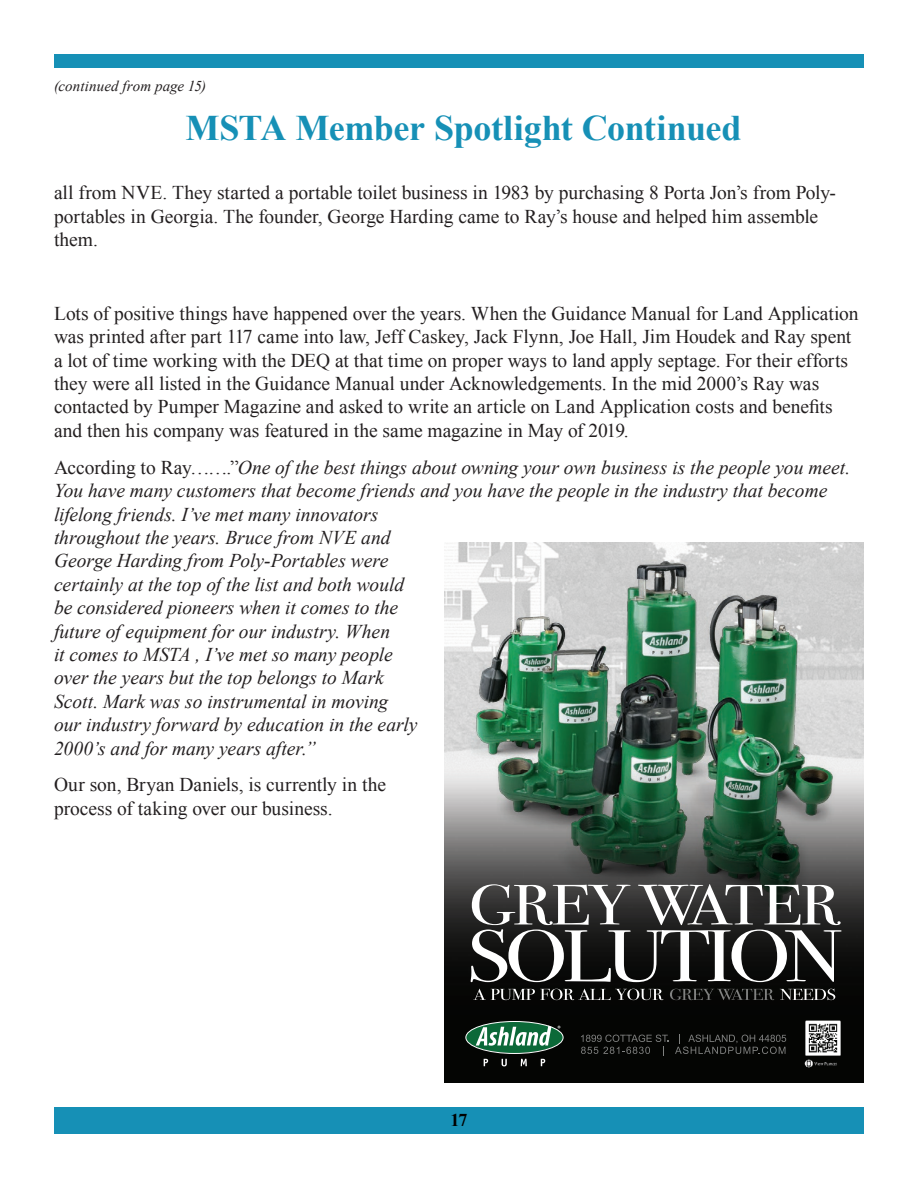
<style>
.page{position:relative;width:918px;height:1188px;background:#fff}
.page>*{position:absolute;margin:0;border:0;box-sizing:border-box;transform-origin:0 0}
.t1{font:700 36px "Times New Roman";letter-spacing:-.01em;color:#1690b6}
.Body_Text{font:19.5px/23.4px "Times New Roman";letter-spacing:-.005em;color:#231f20}
.Body_Text-2{font:italic 19.5px/23.4px "Times New Roman";color:#231f20}
.t2{font:700 18px "Times New Roman";color:#000}
.t3{font:italic 15px "Times New Roman";letter-spacing:.005em;color:#231f20}
.s1{font-style:normal}
</style>
<div class="page">
<div style="left:54px;top:1107px;width:810px;height:27px;background:#1690b6"></div>
<div style="left:54px;top:54px;width:810px;height:14px;background:#1690b6"></div>
<img style="left:444px;top:543px;width:420px;height:206px">
<img style="left:445px;top:548px;width:410px;height:201px">
<svg style="left:444px;top:749px;width:420px;height:333px"></svg>
<img style="left:804px;top:1019px;width:38px;height:49px">
<svg style="left:473px;top:989px;width:190px;height:11px"></svg>
<svg style="left:670px;top:989px;width:104px;height:11px"></svg>
<svg style="left:780px;top:989px;width:55px;height:11px"></svg>
<svg style="left:581px;top:1035px;width:88px;height:21px"></svg>
<svg style="left:675px;top:1035px;width:111px;height:19px"></svg>
<div style="left:466px;top:1021px;width:97px;height:32px;background:#0b6938;border-radius:50%"></div>
<div style="left:465px;top:1021px;width:98px;height:33px;border:1px solid #fff;border-radius:50%"></div>
<svg style="left:484px;top:1059px;width:4px;height:7px"></svg>
<svg style="left:502px;top:1059px;width:5px;height:7px"></svg>
<svg style="left:521px;top:1059px;width:6px;height:7px"></svg>
<svg style="left:541px;top:1059px;width:4px;height:7px"></svg>
<svg style="left:476px;top:1025px;width:75px;height:21px"></svg>
<svg style="left:471px;top:884px;width:371px;height:98px"></svg>
<p class="t3" style="left:54px;top:76px;width:154px">(continued from page 15)</p>
<p class="t1" style="left:185px;top:103px;width:558px">MSTA Member Spotlight Continued</p>
<p class="Body_Text" style="left:54px;top:181px;width:784px">all from NVE. They started a portable toilet business in 1983 by purchasing 8 Porta Jon’s from Poly&shy;portables in Georgia. The founder, George Harding came to Ray’s house and helped him assemble them.</p>
<p class="Body_Text" style="left:54px;top:301px;width:806px">Lots of positive things have happened over the years. When the Guidance Manual for Land Application was printed after part 117 came into law, Jeff Caskey, Jack Flynn, Joe Hall, Jim Houdek and Ray spent a lot of time working with the DEQ at that time on proper ways to land apply septage. For their efforts they were all listed in the Guidance Manual under Acknowledgements. In the mid 2000’s Ray was contacted by Pumper Magazine and asked to write an article on Land Application costs and benefits and then his company was featured in the same magazine in May of 2019.</p>
<p class="Body_Text-2" style="left:54px;top:455px;width:798px"><span class="s1">According to Ray…….”</span>One of the best things about owning your own business is the people you meet.<br>You have many customers that become friends and you have the people in the industry that become lifelong friends. I’ve met many innovators<br>throughout the years. Bruce from NVE and<br>George Harding from Poly-Portables were<br>certainly at the top of the list and both would<br>be considered pioneers when it comes to the<br>future of equipment for our industry. When<br>it comes to MSTA , I’ve met so many people<br>over the years but the top belongs to Mark<br>Scott. Mark was so instrumental in moving<br>our industry forward by education in the early<br>2000’s and for many years after.”</p>
<p class="Body_Text" style="left:54px;top:773px;width:334px">Our son, Bryan Daniels, is currently in the process of taking over our business.</p>
<p class="t2" style="left:451px;top:1108px;width:18px">17</p>
</div>
